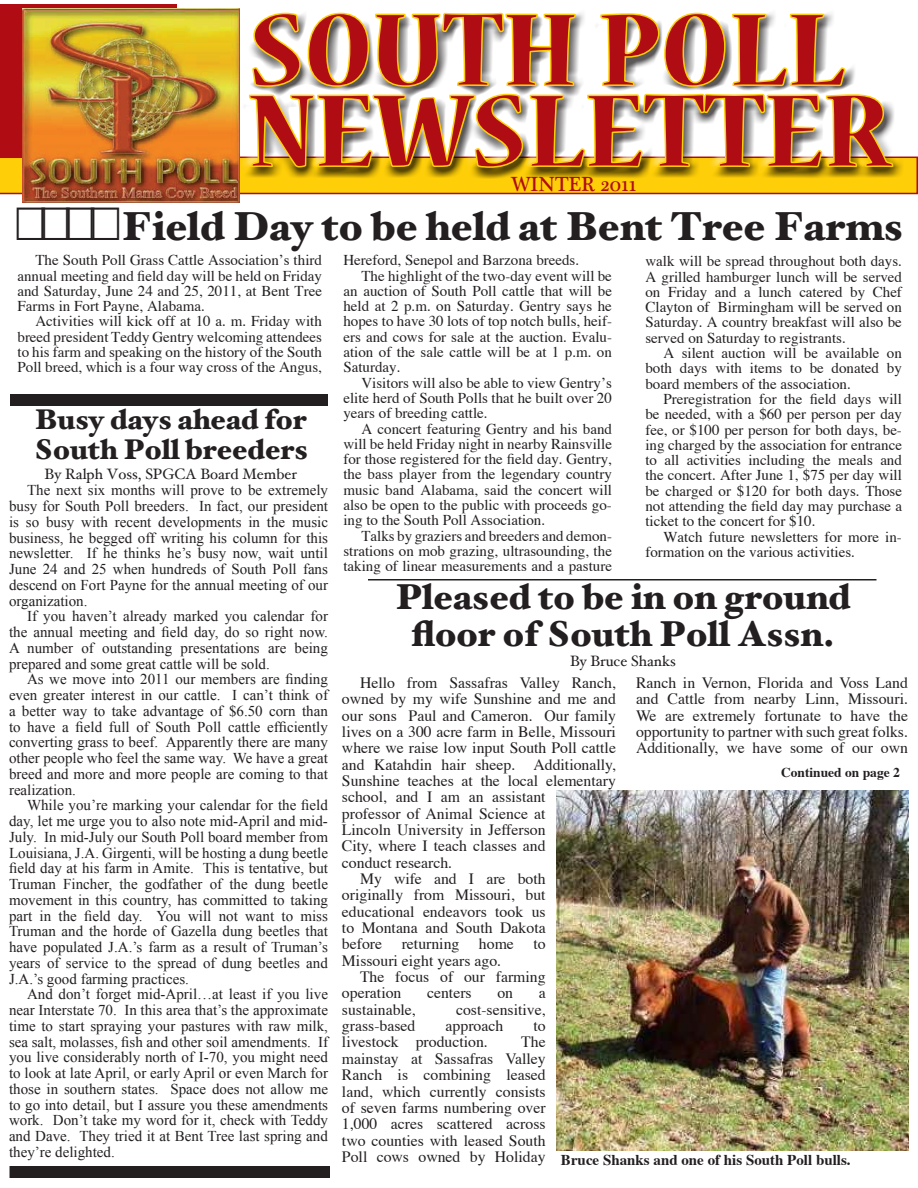
<style>
.page{position:relative;width:918px;height:1188px;background:#fff}
.page>*{position:absolute;margin:0;border:0;box-sizing:border-box;transform-origin:0 0}
.t1{font:700 condensed 112.5px/81px "Nueva Std";color:#af0c14;scale:1.25 1}
.t2{font:900 40.5px "Hoefler Text";color:#231f20}
.t3{font:900 36px/37.5px "Hoefler Text";color:#231f20;text-align:center}
.t4{font:900 28.5px/30px "Hoefler Text";color:#231f20}
.t5{font:21px "Plantagenet Cherokee";color:#af0c14}
.t6{font:15.75px/16.4px "Times";color:#231f20;text-align:justify}
.t7{font:15px/15.8px "Times New Roman";color:#231f20;text-align:justify}
.t8{font:15px/15.3px "Times";color:#231f20;text-align:justify}
.t9{font:15px "Hoefler Text";color:#231f20}
.t10{font:700 15px "Times";color:#231f20}
.t11{font:700 13.5px "Times";color:#231f20}
</style>
<div class="page">
<svg style="left:0;top:4px;width:176px;height:7px"></svg>
<img style="left:22px;top:9px;width:188px;height:193px">
<img style="left:0;top:11px;width:918px;height:183px">
<div style="left:10px;top:394px;width:318px;height:12px;background:#231f20"></div>
<hr style="left:368px;top:579px;width:508px;height:1px;background:#231f20">
<div style="left:10px;top:1166px;width:320px;height:12px;background:#231f20"></div>
<img style="left:556px;top:790px;width:352px;height:360px">
<h1 class="t1" style="left:249px;top:16px;width:513px">SOUTH POLL<br>NEWSLETTER</h1>
<h3 class="t5" style="left:511px;top:172px;width:127px">WINTER 2011</h3>
<h2 class="t2" style="left:15px;top:202px;width:890px">2011 Field Day to be held at Bent Tree Farms</h2>
<p class="t8" style="left:18px;top:253px;width:306px;text-indent:18px">The South Poll Grass Cattle Association’s third annual meeting and field day will be held on Friday and Saturday, June 24 and 25, 2011, at Bent Tree Farms in Fort Payne, Alabama.</p>
<p class="t8" style="left:18px;top:315px;width:306px;text-indent:18px">Activities will kick off at 10 a. m. Friday with breed president Teddy Gentry welcoming attendees to his farm and speaking on the history of the South Poll breed, which is a four way cross of the Angus,</p>
<h3 class="t4" style="left:34px;top:404px;width:275px">Busy days ahead for<br>South Poll breeders</h3>
<p class="t9" style="left:45px;top:465px;width:254px">By Ralph Voss, SPGCA Board Member</p>
<p class="t7" style="left:9px;top:482px;width:321px;text-indent:18px">The next six months will prove to be extremely busy for South Poll breeders. In fact, our president is so busy with recent developments in the music business, he begged off writing his column for this newsletter. If he thinks he’s busy now, wait until June 24 and 25 when hundreds of South Poll fans descend on Fort Payne for the annual meeting of our organization.</p>
<p class="t7" style="left:9px;top:608px;width:321px;text-indent:18px">If you haven’t already marked you calendar for the annual meeting and field day, do so right now.<br>A number of outstanding presentations are being prepared and some great cattle will be sold.</p>
<p class="t7" style="left:9px;top:671px;width:321px;text-indent:18px">As we move into 2011 our members are finding even greater interest in our cattle. I can’t think of a better way to take advantage of $6.50 corn than to have a field full of South Poll cattle efficiently converting grass to beef. Apparently there are many other people who feel the same way. We have a great breed and more and more people are coming to that realization.</p>
<p class="t7" style="left:9px;top:797px;width:321px;text-indent:18px">While you’re marking your calendar for the field day, let me urge you to also note mid-April and mid-July. In mid-July our South Poll board member from Louisiana, J.A. Girgenti, will be hosting a dung beetle field day at his farm in Amite. This is tentative, but Truman Fincher, the godfather of the dung beetle movement in this country, has committed to taking part in the field day. You will not want to miss Truman and the horde of Gazella dung beetles that have populated J.A.’s farm as a result of Truman’s years of service to the spread of dung beetles and J.A.’s good farming practices.</p>
<p class="t7" style="left:9px;top:986px;width:321px;text-indent:18px">And don’t forget mid-April…at least if you live near Interstate 70. In this area that’s the approximate time to start spraying your pastures with raw milk, sea salt, molasses, fish and other soil amendments. If you live considerably north of I-70, you might need to look at late April, or early April or even March for those in southern states. Space does not allow me to go into detail, but I assure you these amendments work. Don’t take my word for it, check with Teddy and Dave. They tried it at Bent Tree last spring and they’re delighted.</p>
<p class="t8" style="left:343px;top:253px;width:237px">Hereford, Senepol and Barzona breeds.</p>
<p class="t8" style="left:361px;top:269px;width:252px">The highlight of the two-day event will be</p>
<p class="t8" style="left:343px;top:284px;width:270px">an auction of South Poll cattle that will be</p>
<p class="t8" style="left:343px;top:299px;width:270px">held at 2 p.m. on Saturday. Gentry says he</p>
<p class="t8" style="left:343px;top:315px;width:270px">hopes to have 30 lots of top notch bulls, heif-</p>
<p class="t8" style="left:343px;top:330px;width:270px">ers and cows for sale at the auction. Evalu-</p>
<p class="t8" style="left:343px;top:345px;width:270px">ation of the sale cattle will be at 1 p.m. on</p>
<p class="t8" style="left:343px;top:361px;width:59px">Saturday.</p>
<p class="t8" style="left:361px;top:376px;width:252px">Visitors will also be able to view Gentry’s</p>
<p class="t8" style="left:343px;top:391px;width:270px">elite herd of South Polls that he built over 20</p>
<p class="t8" style="left:343px;top:406px;width:146px">years of breeding cattle.</p>
<p class="t8" style="left:361px;top:422px;width:252px">A concert featuring Gentry and his band</p>
<p class="t8" style="left:343px;top:437px;width:270px">will be held Friday night in nearby Rainsville</p>
<p class="t8" style="left:343px;top:452px;width:270px">for those registered for the field day. Gentry,</p>
<p class="t8" style="left:343px;top:468px;width:270px">the bass player from the legendary country</p>
<p class="t8" style="left:343px;top:483px;width:270px">music band Alabama, said the concert will</p>
<p class="t8" style="left:343px;top:498px;width:270px">also be open to the public with proceeds go-</p>
<p class="t8" style="left:343px;top:514px;width:203px">ing to the South Poll Association.</p>
<p class="t8" style="left:361px;top:529px;width:252px">Talks by graziers and breeders and demon-</p>
<p class="t8" style="left:343px;top:544px;width:270px">strations on mob grazing, ultrasounding, the</p>
<p class="t8" style="left:343px;top:559px;width:270px">taking of linear measurements and a pasture</p>
<p class="t8" style="left:645px;top:254px;width:258px">walk will be spread throughout both days.<br>A grilled hamburger lunch will be served on Friday and a lunch catered by Chef Clayton of Birmingham will be served on Saturday. A country breakfast will also be served on Saturday to registrants.</p>
<p class="t8" style="left:645px;top:346px;width:258px;text-indent:18px">A silent auction will be available on both days with items to be donated by board members of the association.</p>
<p class="t8" style="left:645px;top:392px;width:258px;text-indent:18px">Preregistration for the field days will be needed, with a $60 per person per day fee, or $100 per person for both days, be&shy;ing charged by the association for entrance to all activities including the meals and the concert. After June 1, $75 per day will be charged or $120 for both days. Those not attending the field day may purchase a ticket to the concert for $10.</p>
<p class="t8" style="left:645px;top:530px;width:258px;text-indent:18px">Watch future newsletters for more in&shy;formation on the various activities.</p>
<h3 class="t3" style="left:395px;top:578px;width:457px">Pleased to be in on ground floor of South Poll Assn.</h3>
<p class="t9" style="left:570px;top:652px;width:107px">By Bruce Shanks</p>
<p class="t6" style="left:360px;top:675px;width:258px">Hello from Sassafras Valley Ranch,</p>
<p class="t6" style="left:342px;top:692px;width:275px">owned by my wife Sunshine and me and</p>
<p class="t6" style="left:342px;top:708px;width:276px">our sons Paul and Cameron. Our family</p>
<p class="t6" style="left:342px;top:724px;width:275px">lives on a 300 acre farm in Belle, Missouri</p>
<p class="t6" style="left:342px;top:741px;width:276px">where we raise low input South Poll cattle</p>
<p class="t6" style="left:342px;top:757px;width:276px">and Katahdin hair sheep. Additionally,</p>
<p class="t6" style="left:342px;top:773px;width:276px">Sunshine teaches at the local elementary</p>
<p class="t6" style="left:342px;top:790px;width:205px">school, and I am an assistant</p>
<p class="t6" style="left:342px;top:806px;width:205px">professor of Animal Science at</p>
<p class="t6" style="left:342px;top:822px;width:205px">Lincoln University in Jefferson</p>
<p class="t6" style="left:342px;top:839px;width:205px">City, where I teach classes and</p>
<p class="t6" style="left:342px;top:855px;width:112px">conduct research.</p>
<p class="t6" style="left:360px;top:871px;width:187px">My wife and I are both</p>
<p class="t6" style="left:342px;top:888px;width:205px">originally from Missouri, but</p>
<p class="t6" style="left:342px;top:904px;width:205px">educational endeavors took us</p>
<p class="t6" style="left:342px;top:921px;width:205px">to Montana and South Dakota</p>
<p class="t6" style="left:342px;top:937px;width:205px">before returning home to</p>
<p class="t6" style="left:342px;top:953px;width:161px">Missouri eight years ago.</p>
<p class="t6" style="left:360px;top:970px;width:187px">The focus of our farming</p>
<p class="t6" style="left:342px;top:986px;width:61px">operation</p>
<p class="t6" style="left:427px;top:986px;width:46px">centers</p>
<p class="t6" style="left:497px;top:986px;width:17px">on</p>
<p class="t6" style="left:539px;top:986px;width:8px">a</p>
<p class="t6" style="left:342px;top:1002px;width:75px">sustainable,</p>
<p class="t6" style="left:456px;top:1002px;width:91px">cost-sensitive,</p>
<p class="t6" style="left:342px;top:1019px;width:75px">grass-based</p>
<p class="t6" style="left:446px;top:1019px;width:59px">approach</p>
<p class="t6" style="left:533px;top:1019px;width:14px">to</p>
<p class="t6" style="left:342px;top:1035px;width:147px">livestock production.</p>
<p class="t6" style="left:636px;top:675px;width:274px">Ranch in Vernon, Florida and Voss Land and Cattle from nearby Linn, Missouri.<br>We are extremely fortunate to have the opportunity to partner with such great folks.<br>Additionally, we have some of our own</p>
<p class="t11" style="left:781px;top:763px;width:120px">Continued on page 2</p>
<p class="t6" style="left:342px;top:1035px;width:205px;text-indent:179px">The mainstay at Sassafras Valley Ranch is combining leased land, which currently consists of seven farms numbering over 1,000 acres scattered across two counties with leased South Poll cows owned by Holiday</p>
<p class="t10" style="left:561px;top:1149px;width:291px">Bruce Shanks and one of his South Poll bulls.</p>
</div>
